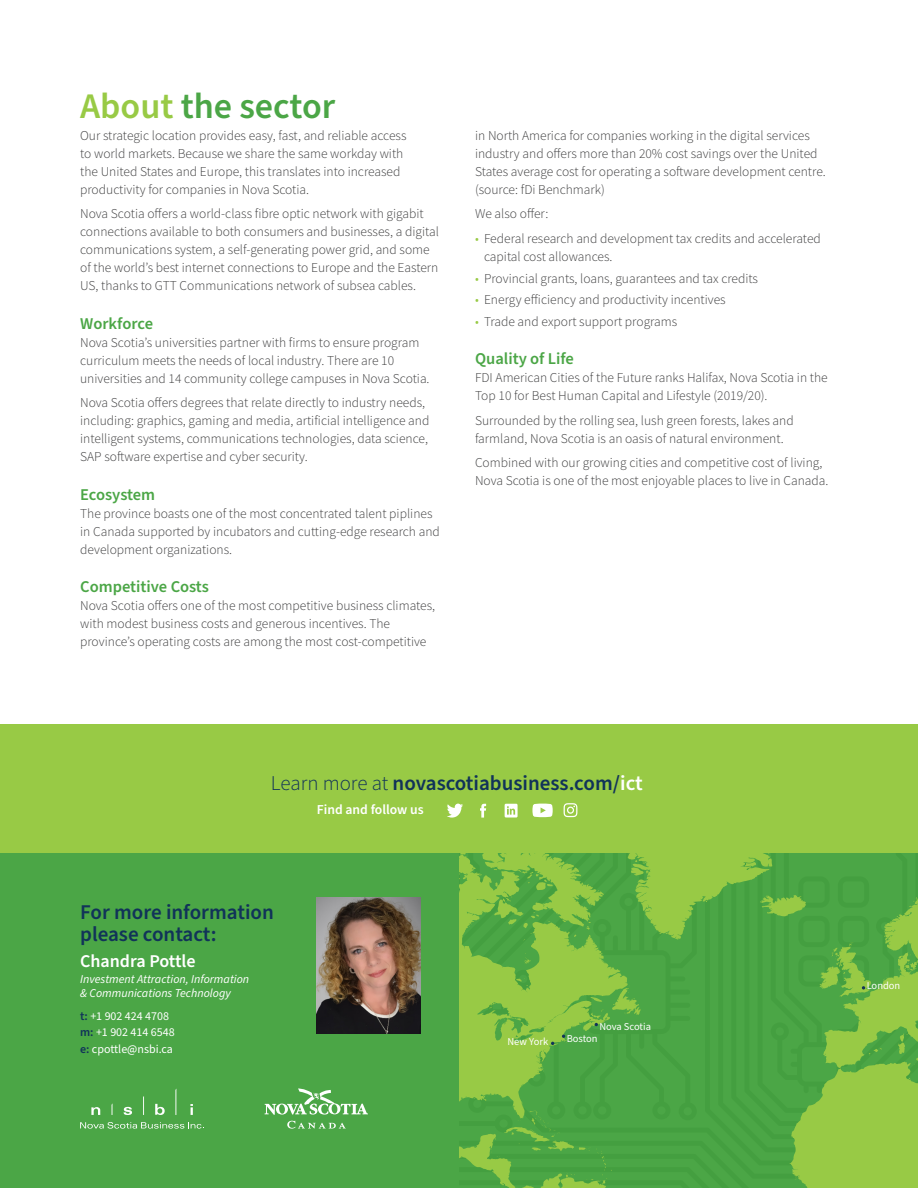
<style>
.page{position:relative;width:918px;height:1188px;background:#fff}
.page>*{position:absolute;margin:0;border:0;box-sizing:border-box;transform-origin:0 0}
.Body_Copy{font:600 36px "Source Sans Pro";color:#4ba646}
.t1{font:600 21px/22.5px "Source Sans Pro";color:#113359}
.t2{font:600 18px "Source Sans Pro";color:#fff}
.Body_Copy-2{font:600 16.5px "Source Sans Pro";color:#4ba646}
.Body_Copy-3{font:600 13.65px "Source Sans Pro";color:#fff}
.Body_Copy-4{font:300 13.5px/18px "Source Sans Pro";color:#3e3e3f}
.t3{font:italic 12px/13.5px "Source Sans Pro";color:#fff}
.t4{font:12px/16.5px "Source Sans Pro";color:#fff}
.Intro_Paragraph{font:10.5px "Source Sans Pro";color:#fff}
.s1{color:#98ca45}
.s2{font-weight:300}
.s3{color:#fff}
.s4{font-weight:600;color:#113359}
</style>
<div class="page">
<svg style="left:697px;top:853px;width:221px;height:335px;background:#65b144"></svg>
<svg style="left:771px;top:853px;width:136px;height:240px;background:#5bad44"></svg>
<svg style="left:0;top:853px;width:697px;height:335px;background:#55aa46"></svg>
<img style="left:316px;top:897px;width:105px;height:137px">
<div style="left:0;top:724px;width:918px;height:129px;background:#98ca45"></div>
<svg style="left:447px;top:804px;width:16px;height:14px"></svg>
<svg style="left:480px;top:804px;width:6px;height:14px"></svg>
<svg style="left:505px;top:804px;width:13px;height:14px"></svg>
<svg style="left:532px;top:804px;width:21px;height:13px"></svg>
<svg style="left:564px;top:803px;width:13px;height:14px"></svg>
<p class="Body_Copy" style="left:80px;top:82px;width:257px"><span class="s1">About</span> the sector</p>
<p class="Body_Copy-4" style="left:80px;top:126px;width:328px">Our strategic location provides easy, fast, and reliable access to world markets. Because we share the same workday with the United States and Europe, this translates into increased productivity for companies in Nova Scotia.</p>
<p class="Body_Copy-4" style="left:80px;top:205px;width:360px">Nova Scotia offers a world-class fibre optic network with gigabit connections available to both consumers and businesses, a digital communications system, a self-generating power grid, and some of the world’s best internet connections to Europe and the Eastern US, thanks to GTT Communications network of subsea cables.</p>
<p class="Body_Copy-2" style="left:80px;top:312px;width:74px">Workforce</p>
<p class="Body_Copy-4" style="left:80px;top:333px;width:351px">Nova Scotia’s universities partner with firms to ensure program curriculum meets the needs of local industry. There are 10 universities and 14 community college campuses in Nova Scotia.</p>
<p class="Body_Copy-4" style="left:80px;top:394px;width:351px">Nova Scotia offers degrees that relate directly to industry needs, including: graphics, gaming and media, artificial intelligence and intelligent systems, communications technologies, data science, SAP software expertise and cyber security.</p>
<p class="Body_Copy-2" style="left:80px;top:483px;width:77px">Ecosystem</p>
<p class="Body_Copy-4" style="left:80px;top:504px;width:361px">The province boasts one of the most concentrated talent piplines in Canada supported by incubators and cutting-edge research and development organizations.</p>
<p class="Body_Copy-2" style="left:80px;top:575px;width:130px">Competitive Costs</p>
<p class="Body_Copy-4" style="left:80px;top:596px;width:357px">Nova Scotia offers one of the most competitive business climates, with modest business costs and generous incentives. The province’s operating costs are among the most cost-competitive</p>
<p class="Body_Copy-4" style="left:475px;top:126px;width:352px">in North America for companies working in the digital services industry and offers more than 20% cost savings over the United States average cost for operating a software development centre. (source: fDi Benchmark)</p>
<p class="Body_Copy-4" style="left:475px;top:205px;width:75px">We also offer:</p>
<p class="Body_Copy-4" style="left:484px;top:230px;width:338px;text-indent:-9px"><span class="s1">•</span> Federal research and development tax credits and accelerated capital cost allowances.</p>
<p class="Body_Copy-4" style="left:475px;top:269px;width:285px"><span class="s1">•</span> Provincial grants, loans, guarantees and tax credits</p>
<p class="Body_Copy-4" style="left:475px;top:291px;width:252px"><span class="s1">•</span> Energy efficiency and productivity incentives</p>
<p class="Body_Copy-4" style="left:475px;top:312px;width:204px"><span class="s1">•</span> Trade and export support programs</p>
<p class="Body_Copy-2" style="left:475px;top:347px;width:100px">Quality of Life</p>
<p class="Body_Copy-4" style="left:475px;top:368px;width:354px">FDI American Cities of the Future ranks Halifax, Nova Scotia in the<br>Top 10 for Best Human Capital and Lifestyle (2019/20).</p>
<p class="Body_Copy-4" style="left:475px;top:411px;width:320px">Surrounded by the rolling sea, lush green forests, lakes and farmland, Nova Scotia is an oasis of natural environment.</p>
<p class="Body_Copy-4" style="left:475px;top:454px;width:355px">Combined with our growing cities and competitive cost of living,<br>Nova Scotia is one of the most enjoyable places to live in Canada.</p>
<p class="t1" style="left:271px;top:773px;width:373px"><span class="s2">Learn more at</span> novascotiabusiness.com/<span class="s3">ict</span></p>
<p class="Body_Copy-3" style="left:317px;top:800px;width:108px">Find and follow us</p>
<p class="t1" style="left:80px;top:901px;width:195px">For more information please contact:</p>
<p class="t2" style="left:80px;top:949px;width:117px">Chandra Pottle</p>
<p class="t3" style="left:80px;top:973px;width:171px">Investment Attraction, Information &amp; Communications Technology</p>
<p class="t4" style="left:80px;top:1008px;width:96px"><span class="s4">t:</span> +1 902 424 4708 <span class="s4">m:</span> +1 902 414 6548 <span class="s4">e:</span> cpottle@nsbi.ca</p>
<p class="Intro_Paragraph" style="left:599px;top:1020px;width:53px">Nova Scotia</p>
<p class="Intro_Paragraph" style="left:508px;top:1034px;width:42px">New York</p>
<p class="Intro_Paragraph" style="left:567px;top:1032px;width:32px">Boston</p>
<p class="Intro_Paragraph" style="left:867px;top:979px;width:35px">London</p>
</div>
